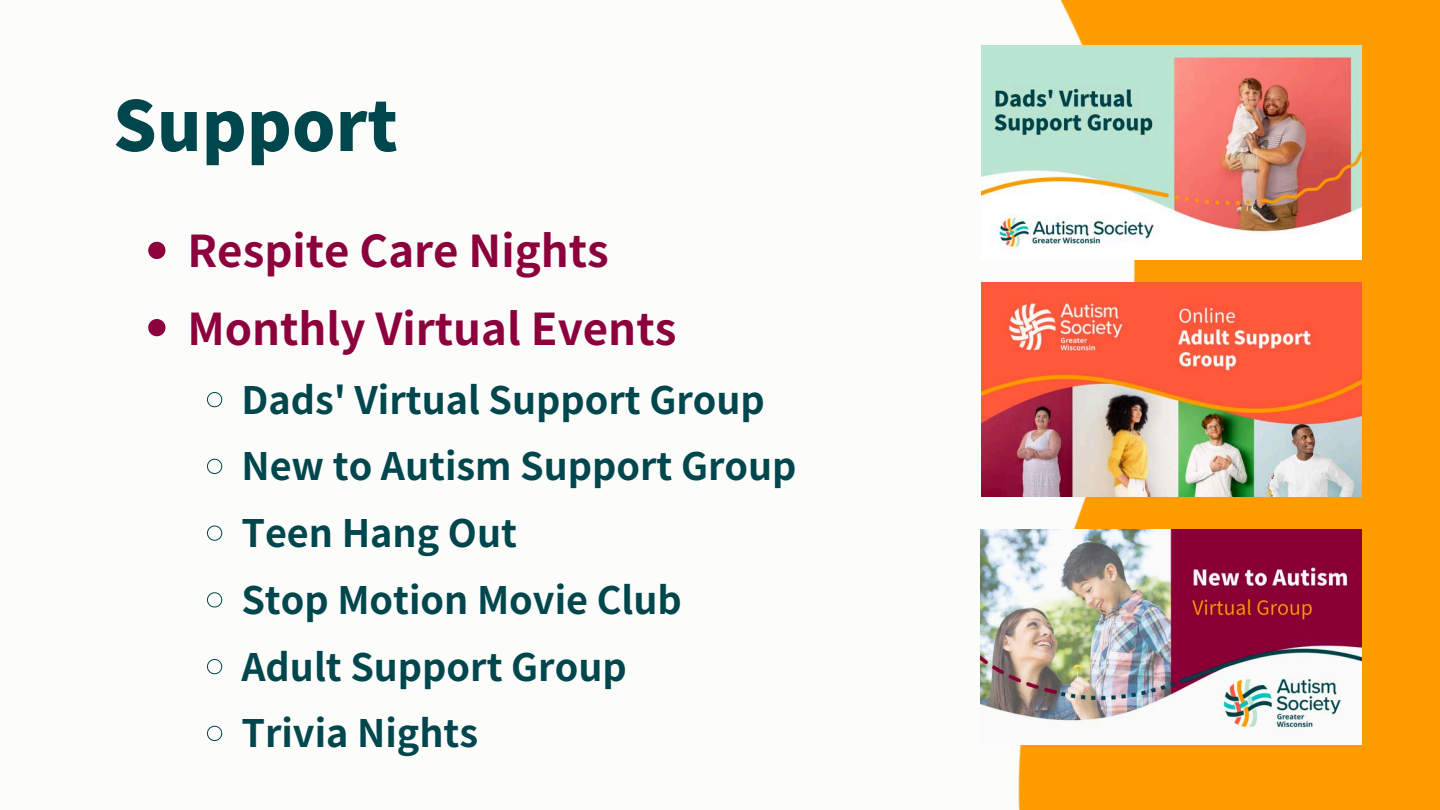
<style>
.page{position:relative;width:1440px;height:810px;background:#fcfcfb}
.page>*{position:absolute;margin:0;border:0;box-sizing:border-box;transform-origin:0 0}
.t1{font:900 68.6px "Noto Sans JP";color:#00464d}
.t2{font:700 43.8px "Noto Sans JP";color:#8c003b}
.t3{font:700 37.8px "Noto Sans JP";color:#00464d}
</style>
<div class="page">
<img style="left:980px;top:0;width:460px;height:810px">
<img style="left:982px;top:45px;width:379px;height:214px">
<img style="left:982px;top:282px;width:379px;height:214px">
<img style="left:980px;top:530px;width:381px;height:214px">
<svg style="left:148px;top:242px;width:17px;height:17px"></svg>
<svg style="left:148px;top:319px;width:17px;height:17px"></svg>
<svg style="left:207px;top:392px;width:16px;height:16px"></svg>
<svg style="left:207px;top:458px;width:16px;height:16px"></svg>
<svg style="left:207px;top:525px;width:16px;height:16px"></svg>
<svg style="left:207px;top:592px;width:16px;height:16px"></svg>
<svg style="left:207px;top:659px;width:16px;height:16px"></svg>
<svg style="left:207px;top:725px;width:16px;height:16px"></svg>
<h1 class="t1" style="left:113px;top:71px;width:286px">Support</h1>
<p class="t2" style="left:187px;top:216px;width:423px">Respite Care Nights</p>
<p class="t2" style="left:187px;top:294px;width:491px">Monthly Virtual Events</p>
<p class="t3" style="left:241px;top:370px;width:525px">Dads' Virtual Support Group</p>
<p class="t3" style="left:241px;top:436px;width:557px">New to Autism Support Group</p>
<p class="t3" style="left:241px;top:503px;width:277px">Teen Hang Out</p>
<p class="t3" style="left:241px;top:570px;width:442px">Stop Motion Movie Club</p>
<p class="t3" style="left:241px;top:637px;width:387px">Adult Support Group</p>
<p class="t3" style="left:241px;top:703px;width:238px">Trivia Nights</p>
</div>
